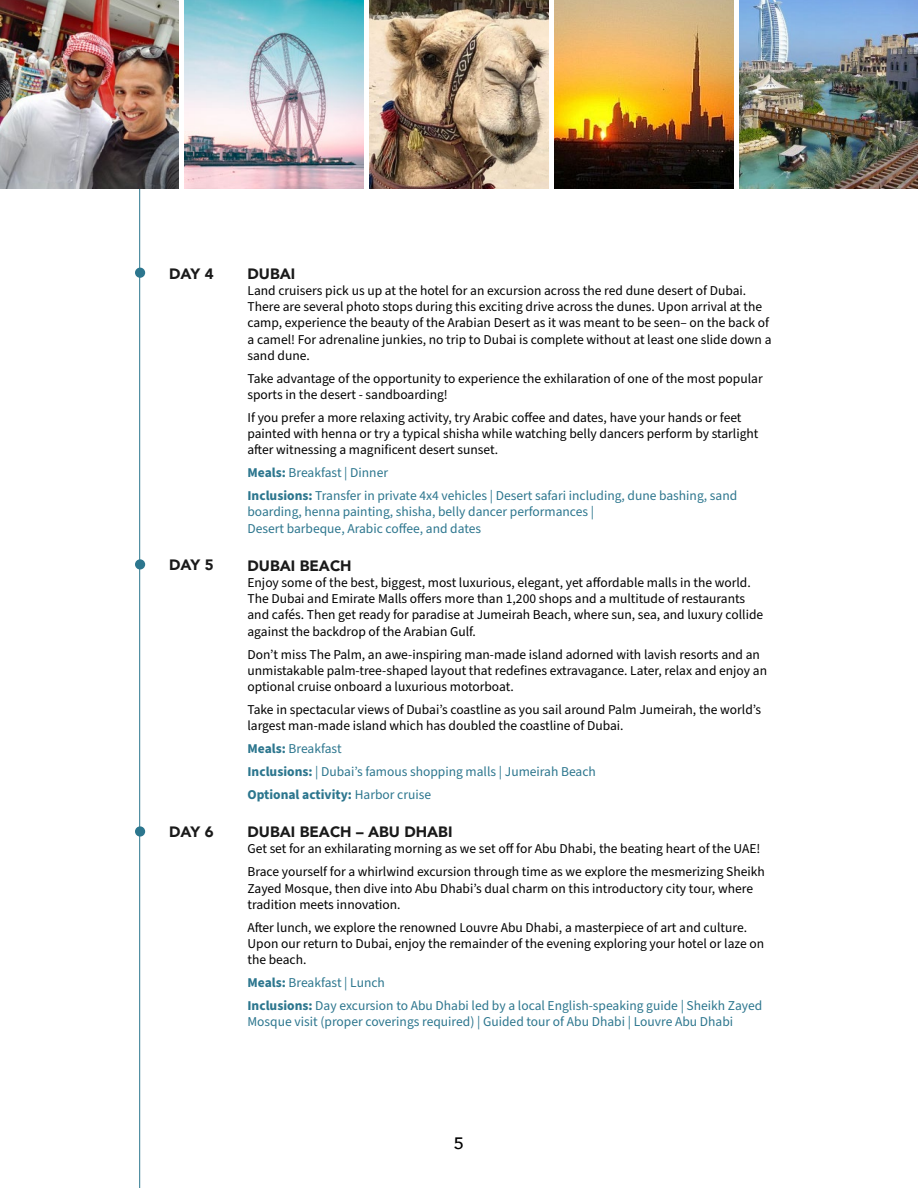
<style>
.page{position:relative;width:918px;height:1188px;background:#fff}
.page>*{position:absolute;margin:0;border:0;box-sizing:border-box;transform-origin:0 0}
.t1{font:500 16.5px "Avenir";color:#000101;scale:1.1 1}
.t2{font:900 15px "Avenir";color:#1a1a1a}
.t3{font:13.5px/16.2px "Source Sans Pro";color:#000}
.t4{font:13.5px/23px "Source Sans Pro";color:#2c768e}
.s1{font-weight:700}
</style>
<div class="page">
<hr style="left:139px;top:0;width:1px;height:1188px;background:#2c768e">
<div style="left:135px;top:268px;width:10px;height:10px;background:#2c768e;border-radius:50%"></div>
<div style="left:135px;top:559px;width:10px;height:11px;background:#2c768e;border-radius:50%"></div>
<div style="left:135px;top:826px;width:10px;height:11px;background:#2c768e;border-radius:50%"></div>
<img style="left:0;top:0;width:178px;height:189px">
<img style="left:370px;top:0;width:178px;height:189px">
<img style="left:740px;top:0;width:178px;height:189px">
<img style="left:555px;top:0;width:178px;height:189px">
<img style="left:185px;top:0;width:178px;height:189px">
<p class="t2" style="left:169px;top:261px;width:46px">DAY 4</p>
<p class="t2" style="left:169px;top:552px;width:46px">DAY 5</p>
<p class="t2" style="left:169px;top:819px;width:46px">DAY 6</p>
<p class="t2" style="left:248px;top:261px;width:49px">DUBAI</p>
<p class="t3" style="left:248px;top:283px;width:525px">Land cruisers pick us up at the hotel for an excursion across the red dune desert of Dubai.<br>There are several photo stops during this exciting drive across the dunes. Upon arrival at the camp, experience the beauty of the Arabian Desert as it was meant to be seen– on the back of a camel! For adrenaline junkies, no trip to Dubai is complete without at least one slide down a sand dune.</p>
<p class="t3" style="left:248px;top:370px;width:517px">Take advantage of the opportunity to experience the exhilaration of one of the most popular sports in the desert - sandboarding!</p>
<p class="t3" style="left:248px;top:410px;width:513px">If you prefer a more relaxing activity, try Arabic coffee and dates, have your hands or feet painted with henna or try a typical shisha while watching belly dancers perform by starlight after witnessing a magnificent desert sunset.</p>
<p class="t4" style="left:248px;top:462px;width:491px"><span class="s1">Meals:</span> Breakfast | Dinner<br><span class="s1">Inclusions:</span> Transfer in private 4x4 vehicles | Desert safari including, dune bashing, sand</p>
<p class="t4" style="left:248px;top:504px;width:348px;line-height:16.2px">boarding, henna painting, shisha, belly dancer performances |<br>Desert barbeque, Arabic coffee, and dates</p>
<p class="t2" style="left:248px;top:553px;width:106px">DUBAI BEACH</p>
<p class="t3" style="left:248px;top:575px;width:517px">Enjoy some of the best, biggest, most luxurious, elegant, yet affordable malls in the world.<br>The Dubai and Emirate Malls offers more than 1,200 shops and a multitude of restaurants and cafés. Then get ready for paradise at Jumeirah Beach, where sun, sea, and luxury collide against the backdrop of the Arabian Gulf.</p>
<p class="t3" style="left:248px;top:646px;width:521px">Don’t miss The Palm, an awe-inspiring man-made island adorned with lavish resorts and an unmistakable palm-tree-shaped layout that redefines extravagance. Later, relax and enjoy an optional cruise onboard a luxurious motorboat.</p>
<p class="t3" style="left:248px;top:702px;width:515px">Take in spectacular views of Dubai’s coastline as you sail around Palm Jumeirah, the world’s largest man-made island which has doubled the coastline of Dubai.</p>
<p class="t4" style="left:248px;top:737px;width:350px"><span class="s1">Meals:</span> Breakfast<br><span class="s1">Inclusions:</span> | Dubai’s famous shopping malls | Jumeirah Beach<br><span class="s1">Optional activity:</span> Harbor cruise</p>
<p class="t2" style="left:248px;top:819px;width:206px">DUBAI BEACH – ABU DHABI</p>
<p class="t3" style="left:248px;top:838px;width:519px;line-height:23px">Get set for an exhilarating morning as we set off for Abu Dhabi, the beating heart of the UAE!<br>Brace yourself for a whirlwind excursion through time as we explore the mesmerizing Sheikh</p>
<p class="t3" style="left:248px;top:880px;width:507px">Zayed Mosque, then dive into Abu Dhabi’s dual charm on this introductory city tour, where tradition meets innovation.</p>
<p class="t3" style="left:248px;top:919px;width:518px">After lunch, we explore the renowned Louvre Abu Dhabi, a masterpiece of art and culture.<br>Upon our return to Dubai, enjoy the remainder of the evening exploring your hotel or laze on the beach.</p>
<p class="t4" style="left:248px;top:971px;width:516px"><span class="s1">Meals:</span> Breakfast | Lunch<br><span class="s1">Inclusions:</span> Day excursion to Abu Dhabi led by a local English-speaking guide | Sheikh Zayed</p>
<p class="t4" style="left:248px;top:1011px;width:487px">Mosque visit (proper coverings required) | Guided tour of Abu Dhabi | Louvre Abu Dhabi</p>
<p class="t1" style="left:454px;top:1129px;width:11px">5</p>
</div>
